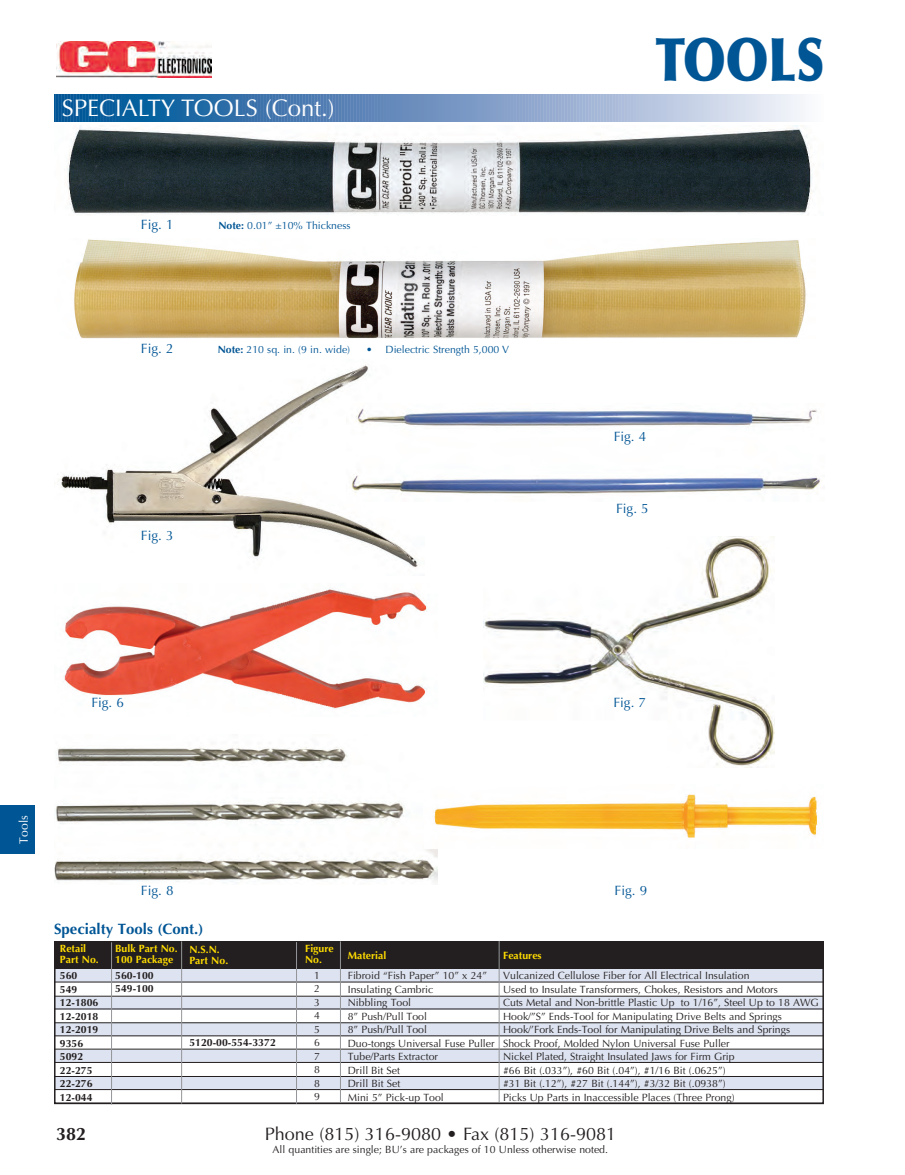
<style>
.page{position:relative;width:905px;height:1175px;background:#fff}
.page>*{position:absolute;margin:0;border:0;box-sizing:border-box;transform-origin:0 0}
.t1{font:900 60px "Optima";color:#005595;scale:.8 1}
.t2{font:24px "Optima";color:#fff}
.t3{font:18px "Optima";color:#231f20}
.t4{font:700 18px "Optima";color:#231f20}
.t5{font:700 15px "Optima";color:#005595}
.t6{font:13.5px "Optima";color:#005595}
.t7{font:12.15px "Optima";color:#fff}
.t8{font:10.5px/13.5px "Optima";color:#231f20}
.t9{font:700 10.5px/13.5px "Optima";color:#231f20}
.t10{font:700 10.5px/10.5px "Optima";color:#ffdc01}
.t11{font:10.5px "Optima";color:#005595}
.s1{font-weight:700}
</style>
<div class="page">
<img style="left:57px;top:41px;width:155px;height:36px">
<svg style="left:54px;top:94px;width:751px;height:27px;background:#7198c3"></svg>
<div style="left:0;top:805px;width:35px;height:48px;background:#005595"></div>
<div style="left:54px;top:966px;width:770px;height:15px;background:#dde3f0"></div>
<div style="left:54px;top:997px;width:770px;height:12px;background:#dde3f0"></div>
<div style="left:54px;top:1023px;width:770px;height:12px;background:#dde3f0"></div>
<div style="left:54px;top:1050px;width:770px;height:12px;background:#dde3f0"></div>
<div style="left:54px;top:1077px;width:770px;height:12px;background:#dde3f0"></div>
<div style="left:54px;top:941px;width:770px;height:27px;background:#231f20"></div>
<hr style="left:54px;top:981px;width:769px;height:1px;background:#231f20">
<hr style="left:54px;top:995px;width:769px;height:1px;background:#231f20">
<hr style="left:54px;top:1008px;width:769px;height:1px;background:#231f20">
<hr style="left:54px;top:1022px;width:769px;height:1px;background:#231f20">
<hr style="left:54px;top:1035px;width:769px;height:1px;background:#231f20">
<hr style="left:54px;top:1048px;width:769px;height:1px;background:#231f20">
<hr style="left:54px;top:1062px;width:769px;height:1px;background:#231f20">
<hr style="left:54px;top:1076px;width:769px;height:1px;background:#231f20">
<hr style="left:54px;top:1089px;width:769px;height:1px;background:#231f20">
<div style="left:54px;top:941px;width:770px;height:163px;border:2px solid #231f20"></div>
<hr style="left:498px;top:941px;width:1px;height:161px;background:#939598">
<hr style="left:111px;top:942px;width:1px;height:162px;background:#939598">
<hr style="left:181px;top:941px;width:1px;height:162px;background:#939598">
<img style="left:66px;top:126px;width:746px;height:88px">
<img style="left:74px;top:239px;width:732px;height:99px">
<img style="left:58px;top:365px;width:361px;height:202px">
<img style="left:346px;top:404px;width:476px;height:97px">
<img style="left:64px;top:588px;width:363px;height:121px">
<img style="left:483px;top:536px;width:291px;height:230px">
<img style="left:54px;top:747px;width:384px;height:135px">
<img style="left:424px;top:784px;width:394px;height:64px">
<hr style="left:340px;top:941px;width:1px;height:161px;background:#939598">
<hr style="left:296px;top:942px;width:1px;height:161px;background:#939598">
<h2 class="t2" style="left:62px;top:98px;width:274px">SPECIALTY TOOLS (Cont.)</h2>
<p class="t6" style="left:141px;top:219px;width:34px">Fig. 1</p>
<p class="t6" style="left:141px;top:343px;width:34px">Fig. 2</p>
<p class="t11" style="left:218px;top:221px;width:134px"><span class="s1">Note:</span> 0.01” ±10% Thickness</p>
<p class="t11" style="left:218px;top:345px;width:134px"><span class="s1">Note:</span> 210 sq. in. (9 in. wide)</p>
<p class="t11" style="left:366px;top:345px;width:144px">• Dielectric Strength 5,000 V</p>
<p class="t6" style="left:141px;top:530px;width:34px">Fig. 3</p>
<h1 class="t1" style="left:656px;top:35px;width:212px">TOOLS</h1>
<p class="t6" style="left:613px;top:431px;width:34px">Fig. 4</p>
<p class="t6" style="left:616px;top:502px;width:34px">Fig. 5</p>
<p class="t6" style="left:91px;top:697px;width:34px">Fig. 6</p>
<p class="t6" style="left:613px;top:697px;width:34px">Fig. 7</p>
<p class="t7" style="left:19px;top:843px;width:30px;rotate:-90deg">Tools</p>
<p class="t6" style="left:141px;top:885px;width:34px">Fig. 8</p>
<p class="t6" style="left:614px;top:885px;width:34px">Fig. 9</p>
<h3 class="t5" style="left:54px;top:923px;width:151px">Specialty Tools (Cont.)</h3>
<p class="t9" style="left:60px;top:969px;width:40px">560<br>549<br>12-1806<br>12-2018<br>12-2019<br>9356<br>5092<br>22-275<br>22-276<br>12-044</p>
<p class="t8" style="left:348px;top:969px;width:148px">Fibroid “Fish Paper” 10” x 24”<br>Insulating Cambric<br>Nibbling Tool<br>8” Push/Pull Tool<br>8” Push/Pull Tool<br>Duo-tongs Universal Fuse Puller<br>Tube/Parts Extractor<br>Drill Bit Set<br>Drill Bit Set<br>Mini 5” Pick-up Tool</p>
<p class="t8" style="left:503px;top:969px;width:317px">Vulcanized Cellulose Fiber for All Electrical Insulation<br>Used to Insulate Transformers, Chokes, Resistors and Motors<br>Cuts Metal and Non-brittle Plastic Up to 1/16”, Steel Up to 18 AWG Hook/”S” Ends-Tool for Manipulating Drive Belts and Springs Hook/’Fork Ends-Tool for Manipulating Drive Belts and Springs Shock Proof, Molded Nylon Universal Fuse Puller<br>Nickel Plated, Straight Insulated Jaws for Firm Grip<br>#66 Bit (.033”), #60 Bit (.04”), #1/16 Bit (.0625”)<br>#31 Bit (.12”), #27 Bit (.144”), #3/32 Bit (.0938”)<br>Picks Up Parts in Inaccessible Places (Three Prong)</p>
<p class="t10" style="left:115px;top:944px;width:64px">Bulk Part No.<br>100 Package</p>
<p class="t10" style="left:305px;top:944px;width:30px">Figure<br>No.</p>
<p class="t10" style="left:60px;top:944px;width:40px">Retail<br>Part No.</p>
<p class="t10" style="left:189px;top:945px;width:40px">N.S.N.<br>Part No.</p>
<p class="t10" style="left:348px;top:951px;width:40px">Material</p>
<p class="t10" style="left:503px;top:950px;width:40px">Features</p>
<p class="t8" style="left:314px;top:969px;width:7px;text-align:justify">1<br>2<br>3<br>4<br>5<br>6<br>7<br>8<br>8<br>9</p>
<p class="t9" style="left:115px;top:969px;width:40px">560-100<br>549-100</p>
<p class="t9" style="left:189px;top:1036px;width:88px">5120-00-554-3372</p>
<h3 class="t4" style="left:56px;top:1126px;width:32px">382</h3>
<h3 class="t3" style="left:265px;top:1126px;width:353px">Phone (815) 316-9080 • Fax (815) 316-9081</h3>
<p class="t8" style="left:272px;top:1143px;width:337px">All quantities are single; BU’s are packages of 10 Unless otherwise noted.</p>
</div>
